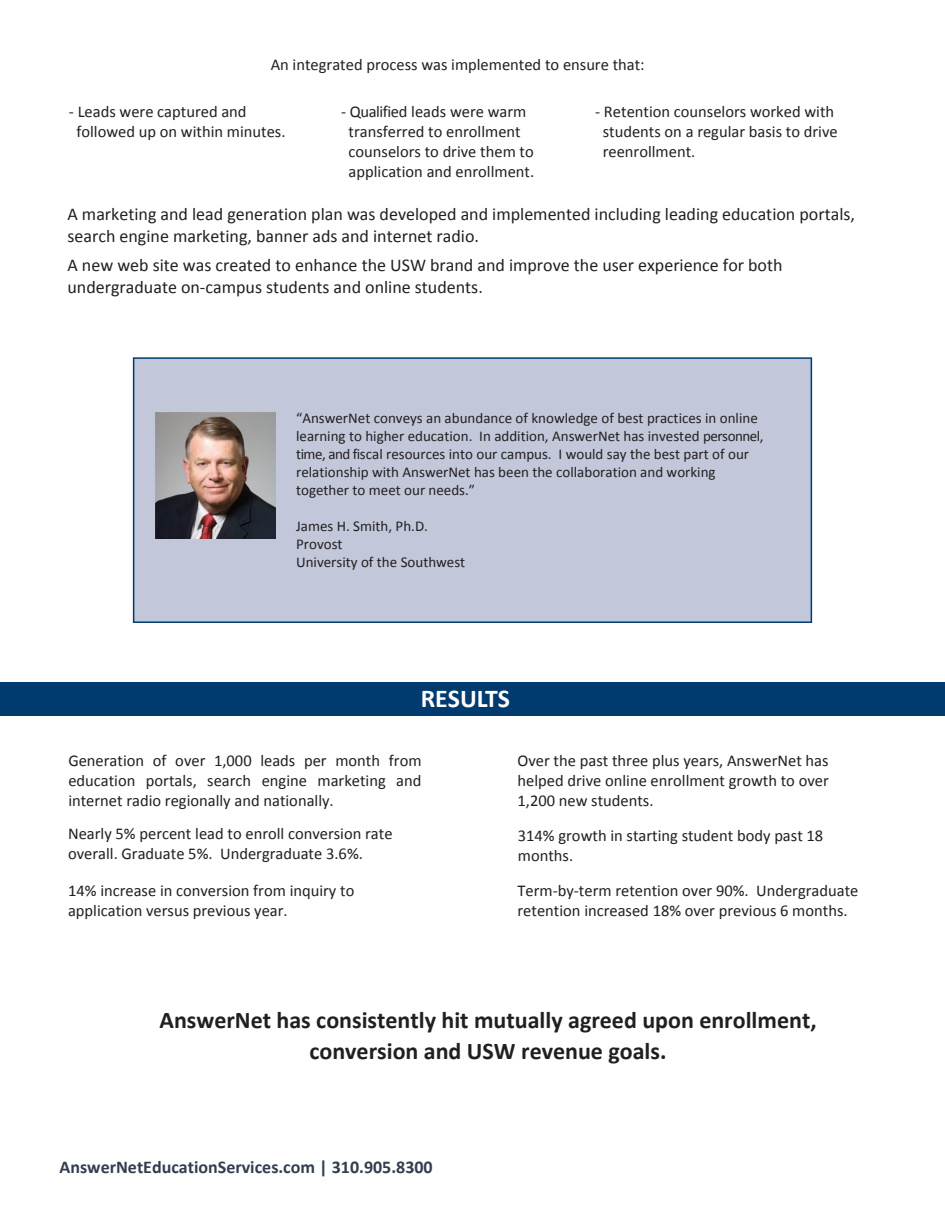
<style>
.page{position:relative;width:945px;height:1215px;background:#fff}
.page>*{position:absolute;margin:0;border:0;box-sizing:border-box;transform-origin:0 0}
.t1{font:700 25.8px "Calibri";color:#fff}
.t2{font:700 24px/31.5px "Calibri";color:#231f20;text-align:center}
.t3{font:18px/21.6px "Calibri";color:#231f20}
.t4{font:700 18px "Calibri";color:#323e50}
.t5{font:16.5px/19.8px "Calibri";color:#231f20}
.t6{font:15px/18px "Calibri";color:#231f20}
</style>
<div class="page">
<div style="left:0;top:682px;width:945px;height:34px;background:#003b70"></div>
<div style="left:133px;top:357px;width:679px;height:266px;background:#c2c8da"></div>
<img style="left:155px;top:412px;width:120px;height:127px">
<p class="t5" style="left:271px;top:55px;width:376px">An integrated process was implemented to ensure that:</p>
<p class="t5" style="left:76px;top:102px;width:211px;text-indent:-8px">- Leads were captured and followed up on within minutes.</p>
<p class="t5" style="left:341px;top:102px;width:195px;text-align:center">- Qualified leads were warm transferred to enrollment counselors to drive them to application and enrollment.</p>
<p class="t3" style="left:68px;top:204px;width:789px">A marketing and lead generation plan was developed and implemented including leading education portals, search engine marketing, banner ads and internet radio.</p>
<p class="t3" style="left:68px;top:255px;width:717px">A new web site was created to enhance the USW brand and improve the user experience for both undergraduate on-campus students and online students.</p>
<p class="t5" style="left:603px;top:102px;width:236px;text-indent:-8px">- Retention counselors worked with students on a regular basis to drive reenrollment.</p>
<p class="t6" style="left:296px;top:409px;width:469px">“AnswerNet conveys an abundance of knowledge of best practices in online learning to higher education. In addition, AnswerNet has invested personnel, time, and fiscal resources into our campus. I would say the best part of our relationship with AnswerNet has been the collaboration and working together to meet our needs.”</p>
<p class="t6" style="left:296px;top:517px;width:171px">James H. Smith, Ph.D.<br>Provost<br>University of the Southwest</p>
<h1 class="t1" style="left:421px;top:682px;width:91px">RESULTS</h1>
<p class="t5" style="left:68px;top:751px;width:355px;text-align:justify">Generation of over 1,000 leads per month from education portals, search engine marketing and internet radio regionally and nationally.</p>
<p class="t5" style="left:68px;top:824px;width:326px">Nearly 5% percent lead to enroll conversion rate overall. Graduate 5%. Undergraduate 3.6%.</p>
<p class="t5" style="left:68px;top:881px;width:288px">14% increase in conversion from inquiry to application versus previous year.</p>
<p class="t5" style="left:518px;top:751px;width:313px;text-align:justify">Over the past three plus years, AnswerNet has helped drive online enrollment growth to over 1,200 new students.</p>
<p class="t5" style="left:518px;top:826px;width:307px">314% growth in starting student body past 18 months.</p>
<p class="t5" style="left:518px;top:881px;width:342px">Term-by-term retention over 90%. Undergraduate retention increased 18% over previous 6 months.</p>
<h2 class="t2" style="left:159px;top:1004px;width:659px">AnswerNet has consistently hit mutually agreed upon enrollment, conversion and USW revenue goals.</h2>
<p class="t4" style="left:60px;top:1156px;width:375px">AnswerNetEducationServices.com | 310.905.8300</p>
</div>
